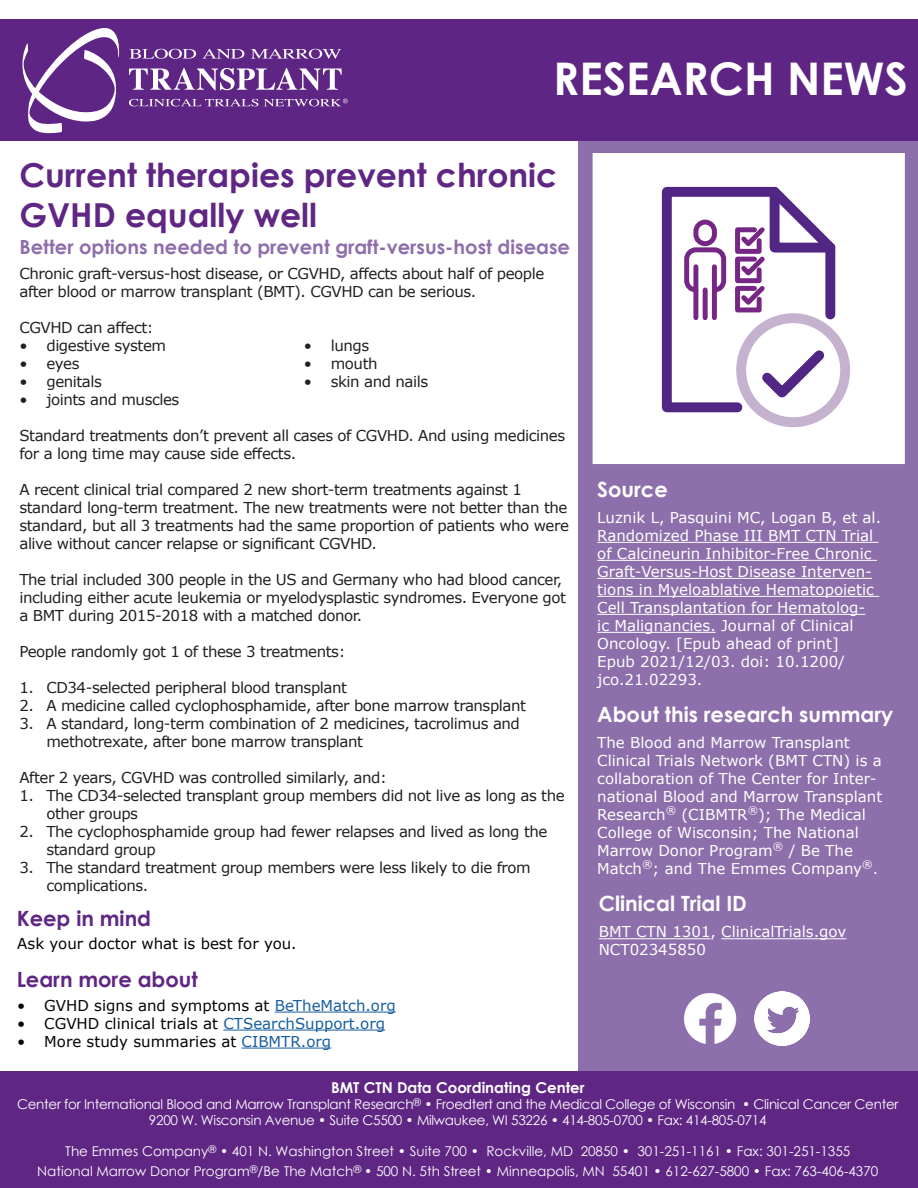
<style>
.page{position:relative;width:918px;height:1188px;background:#fff}
.page>*{position:absolute;margin:0;border:0;box-sizing:border-box;transform-origin:0 0}
.t1{font:700 45px "Century Gothic";color:#fff}
.t2{font:700 33px/39.6px "Century Gothic";color:#5f2684}
.t3{font:700 21px "Century Gothic";color:#fff}
.t4{font:700 21px "Century Gothic";color:#5f2684}
.t5{font:700 19.5px "Century Gothic";color:#8e6fac}
.t6{font:15px/18px "Verdana";letter-spacing:-.03em;color:#231f20}
.t7{font:15px/18px "Verdana";color:#fff}
.t8{font:15px "Verdana";color:#040503}
.t9{font:700 15px "Century Gothic";color:#fff}
.t10{font:13.5px "Century Gothic";color:#fff}
.t11{font:13.5px "Century Gothic";letter-spacing:-.02em;color:#fff}
.s1{color:#175d9e}
</style>
<div class="page">
<div style="left:579px;top:137px;width:339px;height:1051px;background:#8d6fab"></div>
<div style="left:0;top:19px;width:918px;height:121px;background:#5f2584"></div>
<div style="left:593px;top:153px;width:312px;height:311px;background:#fff"></div>
<div style="left:0;top:1071px;width:918px;height:117px;background:#5f2684"></div>
<img style="left:684px;top:993px;width:53px;height:51px">
<img style="left:755px;top:991px;width:54px;height:55px">
<svg style="left:129px;top:49px;width:67px;height:10px"></svg>
<svg style="left:202px;top:49px;width:42px;height:10px"></svg>
<svg style="left:251px;top:49px;width:90px;height:10px"></svg>
<svg style="left:129px;top:99px;width:129px;height:7px"></svg>
<svg style="left:129px;top:68px;width:213px;height:22px"></svg>
<svg style="left:22px;top:28px;width:97px;height:105px"></svg>
<svg style="left:264px;top:99px;width:84px;height:7px"></svg>
<div style="left:736px;top:313px;width:114px;height:114px;border:10px solid #c4b2cf;border-radius:50%"></div>
<svg style="left:661px;top:186px;width:179px;height:231px"></svg>
<div style="left:703px;top:290px;width:5px;height:28px;background:#762684"></div>
<div style="left:693px;top:267px;width:5px;height:51px;background:#762684"></div>
<div style="left:712px;top:267px;width:5px;height:51px;background:#762684"></div>
<div style="left:684px;top:247px;width:42px;height:45px;border:5px solid #762684;border-radius:9px"></div>
<div style="left:693px;top:220px;width:24px;height:26px;border:5px solid #762684;border-radius:9px"></div>
<hr style="left:599px;top:938px;width:112px;height:1px;background:#fff">
<hr style="left:721px;top:938px;width:125px;height:1px;background:#fff">
<hr style="left:597px;top:542px;width:282px;height:1px;background:#fff">
<hr style="left:597px;top:560px;width:280px;height:1px;background:#fff">
<hr style="left:597px;top:578px;width:275px;height:1px;background:#fff">
<hr style="left:597px;top:596px;width:282px;height:1px;background:#fff">
<hr style="left:597px;top:614px;width:268px;height:1px;background:#fff">
<hr style="left:597px;top:632px;width:119px;height:1px;background:#fff">
<hr style="left:275px;top:1012px;width:121px;height:1px;background:#175d9e">
<hr style="left:223px;top:1030px;width:162px;height:1px;background:#175d9e">
<hr style="left:242px;top:1048px;width:89px;height:1px;background:#175d9e">
<p class="t1" style="left:553px;top:45px;width:356px">RESEARCH NEWS</p>
<p class="t2" style="left:19px;top:154px;width:539px">Current therapies prevent chronic<br>GVHD equally well</p>
<p class="t5" style="left:19px;top:232px;width:552px">Better options needed to prevent graft-versus-host disease</p>
<p class="t6" style="left:19px;top:265px;width:526px">Chronic graft-versus-host disease, or CGVHD, affects about half of people after blood or marrow transplant (BMT). CGVHD can be serious.</p>
<p class="t6" style="left:19px;top:319px;width:136px">CGVHD can affect:</p>
<p class="t6" style="left:19px;top:337px;width:148px">• digestive system</p>
<p class="t6" style="left:19px;top:355px;width:62px">• eyes</p>
<p class="t6" style="left:19px;top:373px;width:84px">• genitals</p>
<p class="t6" style="left:19px;top:391px;width:161px">• joints and muscles</p>
<p class="t6" style="left:304px;top:337px;width:67px">• lungs</p>
<p class="t6" style="left:304px;top:355px;width:75px">• mouth</p>
<p class="t6" style="left:304px;top:373px;width:126px">• skin and nails</p>
<p class="t6" style="left:19px;top:427px;width:547px">Standard treatments don’t prevent all cases of CGVHD. And using medicines for a long time may cause side effects.</p>
<p class="t6" style="left:19px;top:481px;width:551px">A recent clinical trial compared 2 new short-term treatments against 1 standard long-term treatment. The new treatments were not better than the standard, but all 3 treatments had the same proportion of patients who were alive without cancer relapse or significant CGVHD.</p>
<p class="t6" style="left:19px;top:571px;width:548px">The trial included 300 people in the US and Germany who had blood cancer, including either acute leukemia or myelodysplastic syndromes. Everyone got a BMT during 2015-2018 with a matched donor.</p>
<p class="t6" style="left:19px;top:643px;width:328px">People randomly got 1 of these 3 treatments:</p>
<p class="t6" style="left:19px;top:679px;width:329px">1. CD34-selected peripheral blood transplant</p>
<p class="t6" style="left:19px;top:697px;width:508px">2. A medicine called cyclophosphamide, after bone marrow transplant</p>
<p class="t6" style="left:46px;top:715px;width:475px;text-indent:-27px">3. A standard, long-term combination of 2 medicines, tacrolimus and methotrexate, after bone marrow transplant</p>
<p class="t6" style="left:19px;top:769px;width:369px">After 2 years, CGVHD was controlled similarly, and:</p>
<p class="t6" style="left:46px;top:787px;width:520px;text-indent:-27px">1. The CD34-selected transplant group members did not live as long as the other groups</p>
<p class="t6" style="left:46px;top:823px;width:503px;text-indent:-27px">2. The cyclophosphamide group had fewer relapses and lived as long the standard group</p>
<p class="t6" style="left:46px;top:859px;width:486px;text-indent:-27px">3. The standard treatment group members were less likely to die from complications.</p>
<p class="t4" style="left:17px;top:902px;width:136px">Keep in mind</p>
<p class="t8" style="left:17px;top:933px;width:281px">Ask your doctor what is best for you.</p>
<p class="t4" style="left:17px;top:964px;width:183px">Learn more about</p>
<p class="t8" style="left:17px;top:995px;width:380px">• GVHD signs and symptoms at <span class="s1">BeTheMatch.org</span></p>
<p class="t8" style="left:17px;top:1013px;width:369px">• CGVHD clinical trials at <span class="s1">CTSearchSupport.org</span></p>
<p class="t8" style="left:17px;top:1031px;width:315px">• More study summaries at <span class="s1">CIBMTR.org</span></p>
<p class="t3" style="left:597px;top:473px;width:72px">Source</p>
<p class="t7" style="left:597px;top:508px;width:285px">Luznik L, Pasquini MC, Logan B, et al.<br>Randomized Phase III BMT CTN Trial of Calcineurin Inhibitor-Free Chronic Graft-Versus-Host Disease Interven&shy;tions in Myeloablative Hematopoietic Cell Transplantation for Hematolog-<br>ic Malignancies. Journal of Clinical Oncology. [Epub ahead of print]<br>Epub 2021/12/03. doi: 10.1200/ jco.21.02293.</p>
<p class="t3" style="left:597px;top:698px;width:298px">About this research summary</p>
<p class="t7" style="left:597px;top:733px;width:287px">The Blood and Marrow Transplant Clinical Trials Network (BMT CTN) is a collaboration of The Center for Inter&shy;national Blood and Marrow Transplant Research<sup>®</sup> (CIBMTR<sup>®</sup>); The Medical College of Wisconsin; The National Marrow Donor Program<sup>®</sup> / Be The Match<sup>®</sup>; and The Emmes Company<sup>®</sup>.</p>
<p class="t3" style="left:599px;top:888px;width:150px">Clinical Trial ID</p>
<p class="t7" style="left:599px;top:923px;width:249px">BMT CTN 1301, ClinicalTrials.gov<br>NCT02345850</p>
<p class="t9" style="left:331px;top:1076px;width:255px">BMT CTN Data Coordinating Center</p>
<p class="t11" style="left:17px;top:1095px;width:883px">Center for International Blood and Marrow Transplant Research<sup>®</sup> • Froedtert and the Medical College of Wisconsin • Clinical Cancer Center</p>
<p class="t11" style="left:149px;top:1111px;width:619px">9200 W. Wisconsin Avenue • Suite C5500 • Milwaukee, WI 53226 • 414-805-0700 • Fax: 414-805-0714</p>
<p class="t10" style="left:65px;top:1142px;width:787px">The Emmes Company<sup>®</sup> • 401 N. Washington Street • Suite 700 • Rockville, MD 20850 • 301-251-1161 • Fax: 301-251-1355</p>
<p class="t10" style="left:37px;top:1161px;width:843px">National Marrow Donor Program<sup>®</sup>/Be The Match<sup>®</sup> • 500 N. 5th Street • Minneapolis, MN 55401 • 612-627-5800 • Fax: 763-406-4370</p>
</div>
